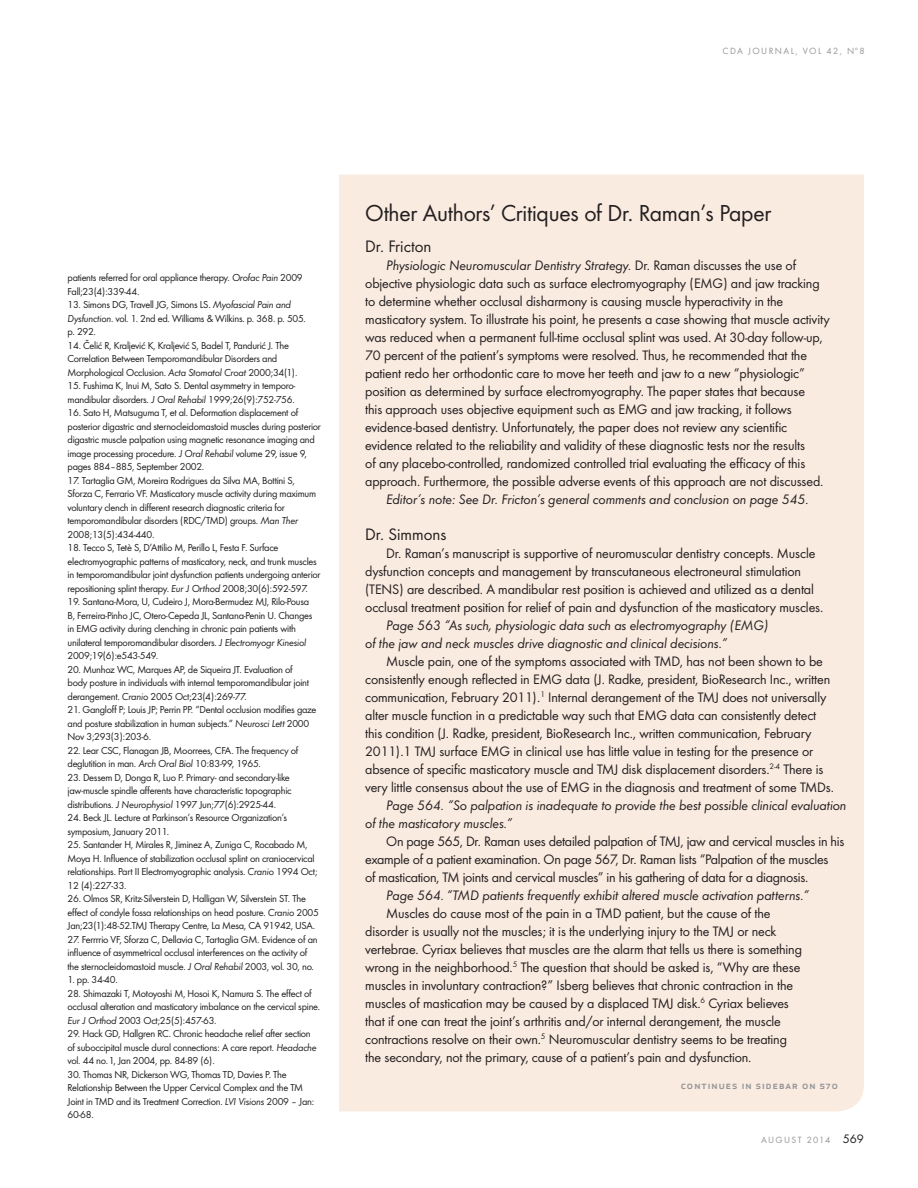
<style>
.page{position:relative;width:918px;height:1188px;background:#fff}
.page>*{position:absolute;margin:0;border:0;box-sizing:border-box;transform-origin:0 0}
.t1{font:24px "Futura Boo";letter-spacing:-.01em;color:#231f20}
.t2{font:17.25px "Futura Boo";color:#231f20}
.t3{font:14.25px/18px "Futura Boo";letter-spacing:-.01em;color:#231f20}
.t4{font:14.25px/18px "Futura Boo Obl";letter-spacing:-.01em;color:#231f20}
.t5{font:10.5px/13.5px "Futura Boo";letter-spacing:-.025em;color:#231f20}
.t6{font:500 10.5px "Apex New";letter-spacing:.1em;color:#939598}
.t7{font:9.3px "Futura SC Boo";letter-spacing:.15em;color:#939598}
.s1{font-family:"Futura Boo"}
.s2{font-family:"Futura Boo Obl"}
.s3{font-family:"Futura Boo";font-size:12.75px;color:#231f20}
</style>
<div class="page">
<div style="left:339px;top:175px;width:525px;height:937px;background:#faebe1"></div>
<p class="t7" style="left:723px;top:45px;width:144px">CDA JOURNAL, VOL <span class="s1">42</span>, Nº<span class="s1">8</span></p>
<p class="t5" style="left:68px;top:271px;width:237px">patients referred for oral appliance therapy. <span class="s2">Orofac Pain</span> 2009<br>Fall;23(4):339-44.</p>
<p class="t5" style="left:68px;top:298px;width:240px">13. Simons DG, Travell JG, Simons LS. <span class="s2">Myofascial Pain and<br>Dysfunction</span>. vol. 1. 2nd ed. Williams &amp; Wilkins. p. 368. p. 505. p. 292.</p>
<p class="t5" style="left:68px;top:339px;width:231px">14. Čelić R, Kraljević K, Kraljević S, Badel T, Pandurić J. The<br>Correlation Between Temporomandibular Disorders and<br>Morphological Occlusion. <span class="s2">Acta Stomatol Croat</span> 2000;34(1).</p>
<p class="t5" style="left:68px;top:379px;width:229px">15. Fushima K, Inui M, Sato S. Dental asymmetry in temporo&shy;mandibular disorders. <span class="s2">J Oral Rehabil</span> 1999;26(9):752-756.</p>
<p class="t5" style="left:68px;top:406px;width:255px">16. Sato H, Matsuguma T, et al. Deformation displacement of posterior digastric and sternocleidomastoid muscles during posterior digastric muscle palpation using magnetic resonance imaging and image processing procedure. <span class="s2">J Oral Rehabil</span> volume 29, issue 9, pages 884–885, September 2002.</p>
<p class="t5" style="left:68px;top:474px;width:250px">17. Tartaglia GM, Moreira Rodrigues da Silva MA, Bottini S, Sforza C, Ferrario VF. Masticatory muscle activity during maximum voluntary clench in different research diagnostic criteria for temporomandibular disorders (RDC/TMD) groups. <span class="s2">Man Ther </span>2008;13(5):434-440.</p>
<p class="t5" style="left:68px;top:541px;width:255px">18. Tecco S, Tetè S, D’Attilio M, Perillo L, Festa F. Surface electromyographic patterns of masticatory, neck, and trunk muscles in temporomandibular joint dysfunction patients undergoing anterior repositioning splint therapy. <span class="s2">Eur J Orthod</span> 2008;30(6):592-597.</p>
<p class="t5" style="left:68px;top:595px;width:246px">19. Santana-Mora, U, Cudeiro J, Mora-Bermudez MJ, Rilo-Pousa B, Ferreira-Pinho JC, Otero-Cepeda JL, Santana-Penin U. Changes in EMG activity during clenching in chronic pain patients with unilateral temporomandibular disorders. <span class="s2">J Electromyogr Kinesiol </span>2009;19(6):e543-549.</p>
<p class="t5" style="left:68px;top:663px;width:243px">20. Munhoz WC, Marques AP, de Siqueira JT. Evaluation of body posture in individuals with internal temporomandibular joint derangement. <span class="s2">Cranio</span> 2005 Oct;23(4):269-77.</p>
<p class="t5" style="left:68px;top:703px;width:251px">21. Gangloff P; Louis JP; Perrin PP. “Dental occlusion modifies gaze and posture stabilization in human subjects.” <span class="s2">Neurosci Lett</span> 2000<br>Nov 3;293(3):203-6.</p>
<p class="t5" style="left:68px;top:744px;width:232px">22. Lear CSC, Flanagan JB, Moorrees, CFA. The frequency of deglutition in man. <span class="s2">Arch Oral Biol</span> 10:83-99, 1965.</p>
<p class="t5" style="left:68px;top:771px;width:226px">23. Dessem D, Donga R, Luo P. Primary- and secondary-like jaw-muscle spindle afferents have characteristic topographic distributions. <span class="s2">J Neurophysiol</span> 1997 Jun;77(6):2925-44.</p>
<p class="t5" style="left:68px;top:811px;width:221px">24. Beck JL. Lecture at Parkinson’s Resource Organization’s symposium, January 2011.</p>
<p class="t5" style="left:68px;top:838px;width:251px">25. Santander H, Mirales R, Jiminez A, Zuniga C, Rocabado M, Moya H. Influence of stabilization occlusal splint on craniocervical relationships. Part II Electromyographic analysis. <span class="s2">Cranio</span> 1994 Oct; 12 (4):227-33.</p>
<p class="t5" style="left:68px;top:892px;width:253px">26. Olmos SR, Kritz-Silverstein D, Halligan W, Silverstein ST. The effect of condyle fossa relationships on head posture. <span class="s2">Cranio</span> 2005<br>Jan;23(1):48-52.TMJ Therapy Centre, La Mesa, CA 91942, USA.</p>
<p class="t5" style="left:68px;top:933px;width:252px">27. Ferrrrio VF, Sforza C, Dellavia C, Tartaglia GM. Evidence of an influence of asymmetrical occlusal interferences on the activity of the sternocleidomastoid muscle. <span class="s2">J Oral Rehabil</span> 2003, vol. 30, no.</p>
<p class="t5" style="left:68px;top:973px;width:52px">1. pp. 34-40.</p>
<p class="t5" style="left:68px;top:987px;width:254px">28. Shimazaki T, Motoyoshi M, Hosoi K, Namura S. The effect of occlusal alteration and masticatory imbalance on the cervical spine.<br><span class="s2">Eur J Orthod</span> 2003 Oct;25(5):457-63.</p>
<p class="t5" style="left:68px;top:1027px;width:251px">29. Hack GD, Hallgren RC. Chronic headache relief after section of suboccipital muscle dural connections: A care report. <span class="s2">Headache </span>vol. 44 no.1, Jan 2004, pp. 84-89 (6).</p>
<p class="t5" style="left:68px;top:1068px;width:248px">30. Thomas NR, Dickerson WG, Thomas TD, Davies P. The Relationship Between the Upper Cervical Complex and the TM Joint in TMD and its Treatment Correction. <span class="s2">LVI Visions</span> 2009 – Jan:<br>60-68.</p>
<h1 class="t1" style="left:365px;top:202px;width:407px">Other Authors’ Critiques of Dr. Raman’s Paper</h1>
<h2 class="t2" style="left:365px;top:238px;width:68px">Dr. Fricton</h2>
<h3 class="t4" style="left:386px;top:257px;width:411px">Physiologic Neuromuscular Dentistry Strategy. <span class="s1">Dr. Raman discusses the use of</span></h3>
<p class="t3" style="left:365px;top:275px;width:466px">objective physiologic data such as surface electromyography (EMG) and jaw tracking to determine whether occlusal disharmony is causing muscle hyperactivity in the masticatory system. To illustrate his point, he presents a case showing that muscle activity was reduced when a permanent full-time occlusal splint was used. At 30-day follow-up, 70 percent of the patient’s symptoms were resolved. Thus, he recommended that the patient redo her orthodontic care to move her teeth and jaw to a new “physiologic” position as determined by surface electromyography. The paper states that because<br>this approach uses objective equipment such as EMG and jaw tracking, it follows evidence-based dentistry. Unfortunately, the paper does not review any scientific evidence related to the reliability and validity of these diagnostic tests nor the results<br>of any placebo-controlled, randomized controlled trial evaluating the efficacy of this approach. Furthermore, the possible adverse events of this approach are not discussed.</p>
<h3 class="t4" style="left:386px;top:491px;width:424px">Editor’s note: See Dr. Fricton’s general comments and conclusion on page 545.</h3>
<h2 class="t2" style="left:365px;top:526px;width:83px">Dr. Simmons</h2>
<p class="t3" style="left:365px;top:545px;width:460px;text-indent:21px">Dr. Raman’s manuscript is supportive of neuromuscular dentistry concepts. Muscle dysfunction concepts and management by transcutaneous electroneural stimulation (TENS) are described. A mandibular rest position is achieved and utilized as a dental occlusal treatment position for relief of pain and dysfunction of the masticatory muscles.</p>
<h3 class="t4" style="left:365px;top:617px;width:405px;text-indent:21px">Page 563 “As such, physiologic data such as electromyography (EMG) of the jaw and neck muscles drive diagnostic and clinical decisions.”</h3>
<p class="t3" style="left:365px;top:653px;width:470px;text-indent:21px">Muscle pain, one of the symptoms associated with TMD, has not been shown to be consistently enough reflected in EMG data (J. Radke, president, BioResearch Inc., written communication, February 2011).<sup>1</sup> Internal derangement of the TMJ does not universally alter muscle function in a predictable way such that EMG data can consistently detect this condition (J. Radke, president, BioResearch Inc., written communication, February 2011).1 TMJ surface EMG in clinical use has little value in testing for the presence or absence of specific masticatory muscle and TMJ disk displacement disorders.<sup>2-4</sup> There is very little consensus about the use of EMG in the diagnosis and treatment of some TMDs.</p>
<h3 class="t4" style="left:365px;top:797px;width:483px;text-indent:21px">Page 564. “So palpation is inadequate to provide the best possible clinical evaluation of the masticatory muscles.”</h3>
<p class="t3" style="left:365px;top:833px;width:481px;text-indent:21px">On page 565, Dr. Raman uses detailed palpation of TMJ, jaw and cervical muscles in his example of a patient examination. On page 567, Dr. Raman lists “Palpation of the muscles<br>of mastication, TM joints and cervical muscles” in his gathering of data for a diagnosis.</p>
<h3 class="t4" style="left:386px;top:887px;width:424px">Page 564. “TMD patients frequently exhibit altered muscle activation patterns.”</h3>
<p class="t3" style="left:365px;top:905px;width:438px;text-indent:21px">Muscles do cause most of the pain in a TMD patient, but the cause of the disorder is usually not the muscles; it is the underlying injury to the TMJ or neck vertebrae. Cyriax believes that muscles are the alarm that tells us there is something wrong in the neighborhood.<sup>5</sup> The question that should be asked is, “Why are these muscles in involuntary contraction?” Isberg believes that chronic contraction in the muscles of mastication may be caused by a displaced TMJ disk.<sup>6</sup> Cyriax believes that if one can treat the joint’s arthritis and/or internal derangement, the muscle contractions resolve on their own.<sup>5</sup> Neuromuscular dentistry seems to be treating the secondary, not the primary, cause of a patient’s pain and dysfunction.</p>
<p class="t6" style="left:681px;top:1081px;width:159px">continues in sidebar on 570</p>
<p class="t7" style="left:761px;top:1135px;width:104px">AUGUST <span class="s1">2014</span> <span class="s3">569</span></p>
</div>
